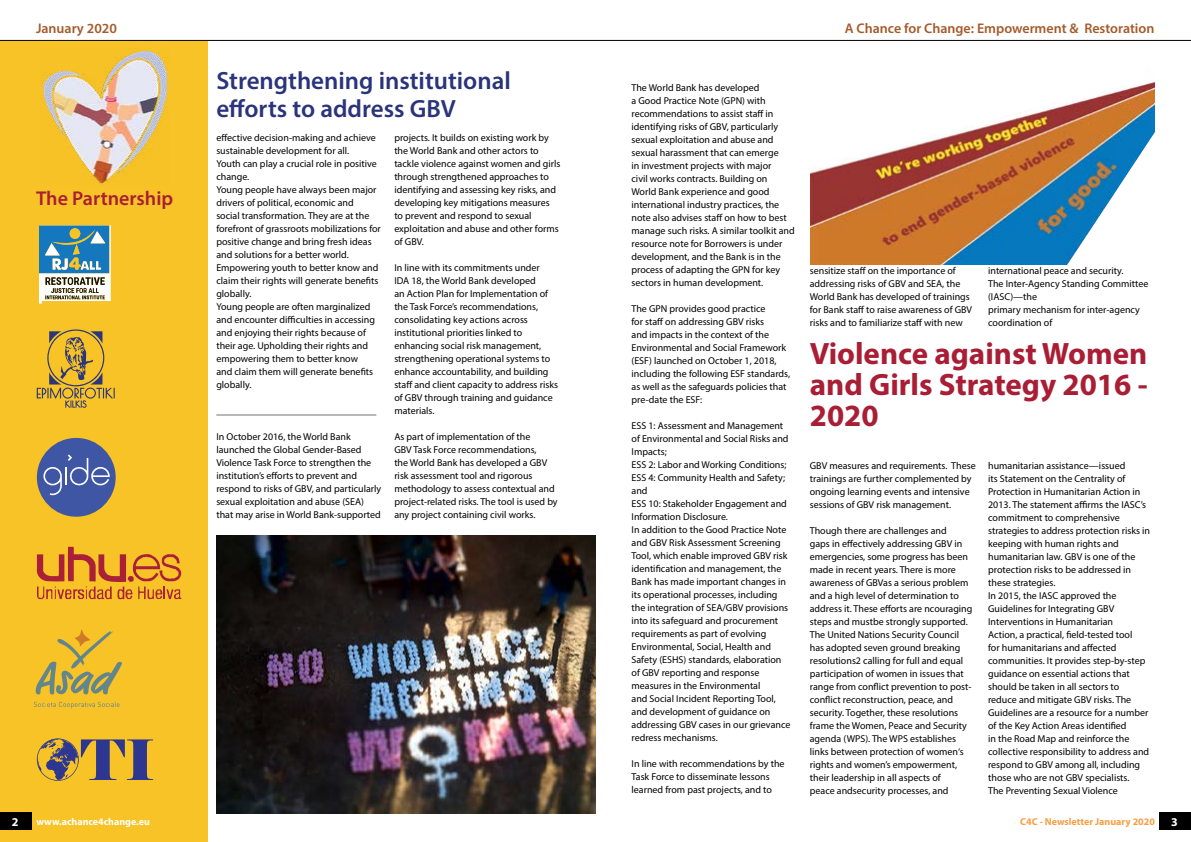
<style>
.page{position:relative;width:1191px;height:842px;background:#fff}
.page>*{position:absolute;margin:0;border:0;box-sizing:border-box;transform-origin:0 0}
.t1{font:700 31px/31px "Myriad Pro";color:#a91e35;text-align:justify}
.t2{font:600 25px/28px "Myriad Pro";color:#2a347a}
.t3{font:600 20px "Myriad Pro";color:#a91e35}
.t4{font:600 14px "Myriad Pro";color:#a45a2b}
.t5{font:700 12px "Myriad Pro";color:#fff}
.t6{font:10px/13px "Myriad Pro";color:#000}
.t7{font:700 10px "Myriad Pro";color:#f79f45}
.t8{font:700 10px "Myriad Pro";color:#fff}
</style>
<div class="page">
<div style="left:0;top:16px;width:207px;height:826px;background:#f7c326"></div>
<img style="left:216px;top:536px;width:379px;height:277px">
<svg style="left:0;top:16px;width:1191px;height:25px"></svg>
<div style="left:0;top:812px;width:32px;height:18px;background:#000"></div>
<div style="left:1159px;top:812px;width:32px;height:18px;background:#000"></div>
<svg style="left:810px;top:81px;width:345px;height:184px"></svg>
<svg style="left:34px;top:702px;width:86px;height:6px"></svg>
<svg style="left:35px;top:629px;width:87px;height:66px"></svg>
<svg style="left:37px;top:329px;width:78px;height:79px"></svg>
<div style="left:37px;top:438px;width:79px;height:79px;background:#3f56a4;border-radius:50%"></div>
<svg style="left:43px;top:454px;width:67px;height:41px"></svg>
<svg style="left:39px;top:225px;width:72px;height:79px;background:#7fa5b0"></svg>
<svg style="left:37px;top:547px;width:145px;height:53px"></svg>
<svg style="left:37px;top:738px;width:116px;height:43px"></svg>
<img style="left:41px;top:50px;width:127px;height:134px">
<h3 class="t4" style="left:36px;top:20px;width:82px">January 2020</h3>
<h3 class="t4" style="left:844px;top:20px;width:311px">A Chance for Change: Empowerment &amp; Restoration</h3>
<h3 class="t3" style="left:36px;top:186px;width:139px">The Partnership</h3>
<h2 class="t2" style="left:216px;top:66px;width:296px">Strengthening institutional efforts to address GBV</h2>
<p class="t6" style="left:216px;top:131px;width:166px">effective decision-making and achieve sustainable development for all.<br>Youth can play a crucial role in positive change.<br>Young people have always been major drivers of political, economic and<br>social transformation. They are at the forefront of grassroots mobilizations for positive change and bring fresh ideas and solutions for a better world.<br>Empowering youth to better know and claim their rights will generate benefits globally.<br>Young people are often marginalized and encounter difficulties in accessing and enjoying their rights because of their age. Upholding their rights and empowering them to better know<br>and claim them will generate benefits globally.</p>
<p class="t6" style="left:216px;top:404px;width:162px">________________________________</p>
<p class="t6" style="left:216px;top:430px;width:166px">In October 2016, the World Bank launched the Global Gender-Based Violence Task Force to strengthen the institution’s efforts to prevent and respond to risks of GBV, and particularly sexual exploitation and abuse (SEA) that may arise in World Bank-supported</p>
<p class="t6" style="left:394px;top:131px;width:167px">projects. It builds on existing work by the World Bank and other actors to tackle violence against women and girls through strengthened approaches to identifying and assessing key risks, and developing key mitigations measures to prevent and respond to sexual exploitation and abuse and other forms of GBV.</p>
<p class="t6" style="left:394px;top:261px;width:165px">In line with its commitments under<br>IDA 18, the World Bank developed<br>an Action Plan for Implementation of the Task Force’s recommendations, consolidating key actions across institutional priorities linked to enhancing social risk management, strengthening operational systems to enhance accountability, and building staff and client capacity to address risks of GBV through training and guidance materials.</p>
<p class="t6" style="left:394px;top:430px;width:165px">As part of implementation of the<br>GBV Task Force recommendations,<br>the World Bank has developed a GBV risk assessment tool and rigorous methodology to assess contextual and project-related risks. The tool is used by any project containing civil works.</p>
<p class="t6" style="left:631px;top:81px;width:165px">The World Bank has developed<br>a Good Practice Note (GPN) with recommendations to assist staff in identifying risks of GBV, particularly sexual exploitation and abuse and sexual harassment that can emerge<br>in investment projects with major<br>civil works contracts. Building on World Bank experience and good international industry practices, the note also advises staff on how to best manage such risks. A similar toolkit and resource note for Borrowers is under development, and the Bank is in the process of adapting the GPN for key sectors in human development.</p>
<p class="t6" style="left:631px;top:302px;width:160px">The GPN provides good practice<br>for staff on addressing GBV risks<br>and impacts in the context of the<br>Environmental and Social Framework (ESF) launched on October 1, 2018, including the following ESF standards, as well as the safeguards policies that pre-date the ESF:</p>
<p class="t6" style="left:631px;top:419px;width:160px">ESS 1: Assessment and Management of Environmental and Social Risks and<br>Impacts;<br>ESS 2: Labor and Working Conditions;<br>ESS 4: Community Health and Safety; and<br>ESS 10: Stakeholder Engagement and<br>Information Disclosure.<br>In addition to the Good Practice Note and GBV Risk Assessment Screening<br>Tool, which enable improved GBV risk identification and management, the<br>Bank has made important changes in its operational processes, including the integration of SEA/GBV provisions into its safeguard and procurement requirements as part of evolving<br>Environmental, Social, Health and<br>Safety (ESHS) standards, elaboration of GBV reporting and response measures in the Environmental<br>and Social Incident Reporting Tool, and development of guidance on addressing GBV cases in our grievance redress mechanisms.</p>
<p class="t6" style="left:631px;top:757px;width:155px">In line with recommendations by the<br>Task Force to disseminate lessons learned from past projects, and to</p>
<p class="t6" style="left:810px;top:264px;width:164px">sensitize staff on the importance of addressing risks of GBV and SEA, the World Bank has developed of trainings for Bank staff to raise awareness of GBV risks and to familiarize staff with new</p>
<p class="t6" style="left:988px;top:264px;width:162px">international peace and security.<br>The Inter-Agency Standing Committee (IASC)—the<br>primary mechanism for inter-agency coordination of</p>
<h1 class="t1" style="left:810px;top:337px;width:339px">Violence against Women and Girls Strategy 2016 - 2020</h1>
<p class="t6" style="left:810px;top:459px;width:167px">GBV measures and requirements. These trainings are further complemented by ongoing learning events and intensive sessions of GBV risk management.</p>
<p class="t6" style="left:810px;top:524px;width:164px">Though there are challenges and<br>gaps in effectively addressing GBV in emergencies, some progress has been made in recent years. There is more awareness of GBVas a serious problem and a high level of determination to address it. These efforts are ncouraging steps and mustbe strongly supported.<br>The United Nations Security Council has adopted seven ground breaking resolutions2 calling for full and equal participation of women in issues that range from conflict prevention to post&shy;conflict reconstruction, peace, and security. Together, these resolutions frame the Women, Peace and Security agenda (WPS). The WPS establishes links between protection of women‘s rights and women’s empowerment, their leadership in all aspects of<br>peace andsecurity processes, and</p>
<p class="t6" style="left:988px;top:459px;width:163px">humanitarian assistance—issued<br>its Statement on the Centrality of Protection in Humanitarian Action in 2013. The statement affirms the IASC’s commitment to comprehensive strategies to address protection risks in keeping with human rights and humanitarian law. GBV is one of the protection risks to be addressed in these strategies.<br>In 2015, the IASC approved the Guidelines for Integrating GBV Interventions in Humanitarian<br>Action, a practical, field-tested tool<br>for humanitarians and affected communities. It provides step-by-step guidance on essential actions that should be taken in all sectors to reduce and mitigate GBV risks. The Guidelines are a resource for a number of the Key Action Areas identified<br>in the Road Map and reinforce the collective responsibility to address and respond to GBV among all, including those who are not GBV specialists.<br>The Preventing Sexual Violence</p>
<p class="t5" style="left:12px;top:814px;width:8px">2</p>
<p class="t8" style="left:36px;top:815px;width:115px">www.achance4change.eu</p>
<p class="t7" style="left:1020px;top:815px;width:136px">C4C - Newsletter January 2020</p>
<p class="t5" style="left:1171px;top:814px;width:8px">3</p>
</div>
